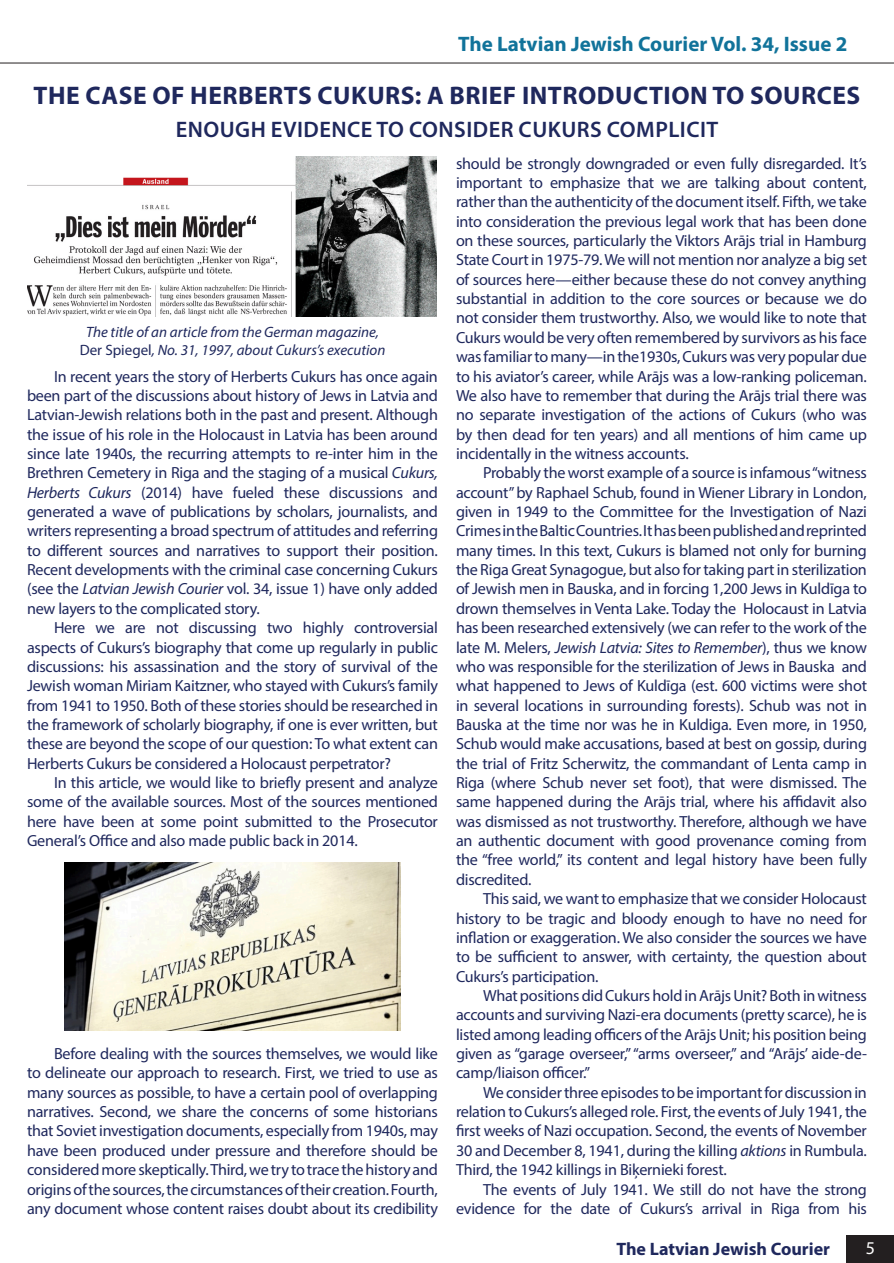
<style>
.page{position:relative;width:894px;height:1263px;background:#fff}
.page>*{position:absolute;margin:0;border:0;box-sizing:border-box;transform-origin:0 0}
.title_thing{font:700 25.5px "Myriad Pro";letter-spacing:.02em;color:#1f285d}
.title_thing-2{font:600 22.5px "Myriad Pro";letter-spacing:.02em;color:#1f285d}
.t1{font:700 21px "Myriad Pro";color:#11739a}
.t2{font:700 18px "Myriad Pro";color:#1f285d}
.t3{font:18px "Myriad Pro";color:#fff}
.body{font:16.2px/19.4px "Myriad Pro";letter-spacing:-.015em;color:#1f285d;text-align:justify}
.t4{font:italic 15px "Myriad Pro";color:#1f285d}
.s1{font-style:normal}
.s2{font-style:italic}
</style>
<div class="page">
<div style="left:845px;top:1236px;width:48px;height:27px;background:#231f20"></div>
<hr style="left:0;top:63px;width:893px;height:1px;background:#231f20">
<img style="left:27px;top:156px;width:409px;height:161px">
<img style="left:64px;top:862px;width:336px;height:168px">
<p class="t1" style="left:458px;top:30px;width:390px">The Latvian Jewish Courier Vol. 34, Issue 2</p>
<p class="title_thing" style="left:34px;top:79px;width:827px">THE CASE OF HERBERTS CUKURS: A BRIEF INTRODUCTION TO SOURCES</p>
<p class="title_thing-2" style="left:176px;top:115px;width:543px">ENOUGH EVIDENCE TO CONSIDER CUKURS COMPLICIT</p>
<p class="t4" style="left:86px;top:323px;width:294px">The title of an article from the German magazine,</p>
<p class="t4" style="left:80px;top:341px;width:307px"><span class="s1">Der Spiegel</span>, No. 31, 1997, about Cukurs’s execution</p>
<p class="body" style="left:27px;top:366px;width:412px;text-indent:27px">In recent years the story of Herberts Cukurs has once again been part of the discussions about history of Jews in Latvia and Latvian-Jewish relations both in the past and present. Although the issue of his role in the Holocaust in Latvia has been around since late 1940s, the recurring attempts to re-inter him in the Brethren Cemetery in Riga and the staging of a musical <span class="s2">Cukurs, Herberts Cukurs</span> (2014) have fueled these discussions and generated a wave of publications by scholars, journalists, and writers representing a broad spectrum of attitudes and referring to different sources and narratives to support their position.<br>Recent developments with the criminal case concerning Cukurs (see the <span class="s2">Latvian Jewish Courier</span> vol. 34, issue 1) have only added new layers to the complicated story.</p>
<p class="body" style="left:27px;top:618px;width:412px;text-indent:27px">Here we are not discussing two highly controversial aspects of Cukurs’s biography that come up regularly in public discussions: his assassination and the story of survival of the Jewish woman Miriam Kaitzner, who stayed with Cukurs’s family from 1941 to 1950. Both of these stories should be researched in the framework of scholarly biography, if one is ever written, but these are beyond the scope of our question: To what extent can Herberts Cukurs be considered a Holocaust perpetrator?</p>
<p class="body" style="left:27px;top:772px;width:412px;text-indent:27px">In this article, we would like to briefly present and analyze some of the available sources. Most of the sources mentioned here have been at some point submitted to the Prosecutor General’s Office and also made public back in 2014.</p>
<p class="body" style="left:27px;top:1043px;width:412px;text-indent:27px">Before dealing with the sources themselves, we would like to delineate our approach to research. First, we tried to use as many sources as possible, to have a certain pool of overlapping narratives. Second, we share the concerns of some historians that Soviet investigation documents, especially from 1940s, may have been produced under pressure and therefore should be considered more skeptically. Third, we try to trace the history and origins of the sources, the circumstances of their creation. Fourth, any document whose content raises doubt about its credibility</p>
<p class="body" style="left:456px;top:153px;width:412px">should be strongly downgraded or even fully disregarded. It’s important to emphasize that we are talking about content, rather than the authenticity of the document itself. Fifth, we take into consideration the previous legal work that has been done on these sources, particularly the Viktors Arājs trial in Hamburg State Court in 1975-79. We will not mention nor analyze a big set of sources here—either because these do not convey anything substantial in addition to the core sources or because we do not consider them trustworthy. Also, we would like to note that Cukurs would be very often remembered by survivors as his face was familiar to many—in the1930s, Cukurs was very popular due to his aviator’s career, while Arājs was a low-ranking policeman.<br>We also have to remember that during the Arājs trial there was no separate investigation of the actions of Cukurs (who was by then dead for ten years) and all mentions of him came up incidentally in the witness accounts.</p>
<p class="body" style="left:456px;top:463px;width:412px;text-indent:27px">Probably the worst example of a source is infamous “witness account” by Raphael Schub, found in Wiener Library in London, given in 1949 to the Committee for the Investigation of Nazi Crimes in the Baltic Countries. It has been published and reprinted many times. In this text, Cukurs is blamed not only for burning the Riga Great Synagogue, but also for taking part in sterilization of Jewish men in Bauska, and in forcing 1,200 Jews in Kuldīga to drown themselves in Venta Lake. Today the Holocaust in Latvia has been researched extensively (we can refer to the work of the late M. Melers, <span class="s2">Jewish Latvia: Sites to Remember</span>), thus we know who was responsible for the sterilization of Jews in Bauska and what happened to Jews of Kuldīga (est. 600 victims were shot in several locations in surrounding forests). Schub was not in Bauska at the time nor was he in Kuldiga. Even more, in 1950, Schub would make accusations, based at best on gossip, during the trial of Fritz Scherwitz, the commandant of Lenta camp in Riga (where Schub never set foot), that were dismissed. The same happened during the Arājs trial, where his affidavit also was dismissed as not trustworthy. Therefore, although we have an authentic document with good provenance coming from the “free world,” its content and legal history have been fully discredited.</p>
<p class="body" style="left:456px;top:888px;width:412px;text-indent:27px">This said, we want to emphasize that we consider Holocaust history to be tragic and bloody enough to have no need for inflation or exaggeration. We also consider the sources we have to be sufficient to answer, with certainty, the question about Cukurs’s participation.</p>
<p class="body" style="left:456px;top:985px;width:412px;text-indent:27px">What positions did Cukurs hold in Arājs Unit? Both in witness accounts and surviving Nazi-era documents (pretty scarce), he is listed among leading officers of the Arājs Unit; his position being given as “garage overseer,” “arms overseer,” and “Arājs’ aide-de&shy;camp/liaison officer.”</p>
<p class="body" style="left:456px;top:1082px;width:412px;text-indent:27px">We consider three episodes to be important for discussion in relation to Cukurs’s alleged role. First, the events of July 1941, the first weeks of Nazi occupation. Second, the events of November 30 and December 8, 1941, during the killing <span class="s2">aktions</span> in Rumbula.<br>Third, the 1942 killings in Biķernieki forest.</p>
<p class="body" style="left:456px;top:1179px;width:412px;text-align:right">The events of July 1941. We still do not have the strong evidence for the date of Cukurs’s arrival in Riga from his</p>
<p class="t2" style="left:616px;top:1236px;width:215px">The Latvian Jewish Courier</p>
<p class="t3" style="left:865px;top:1236px;width:11px">5</p>
</div>
